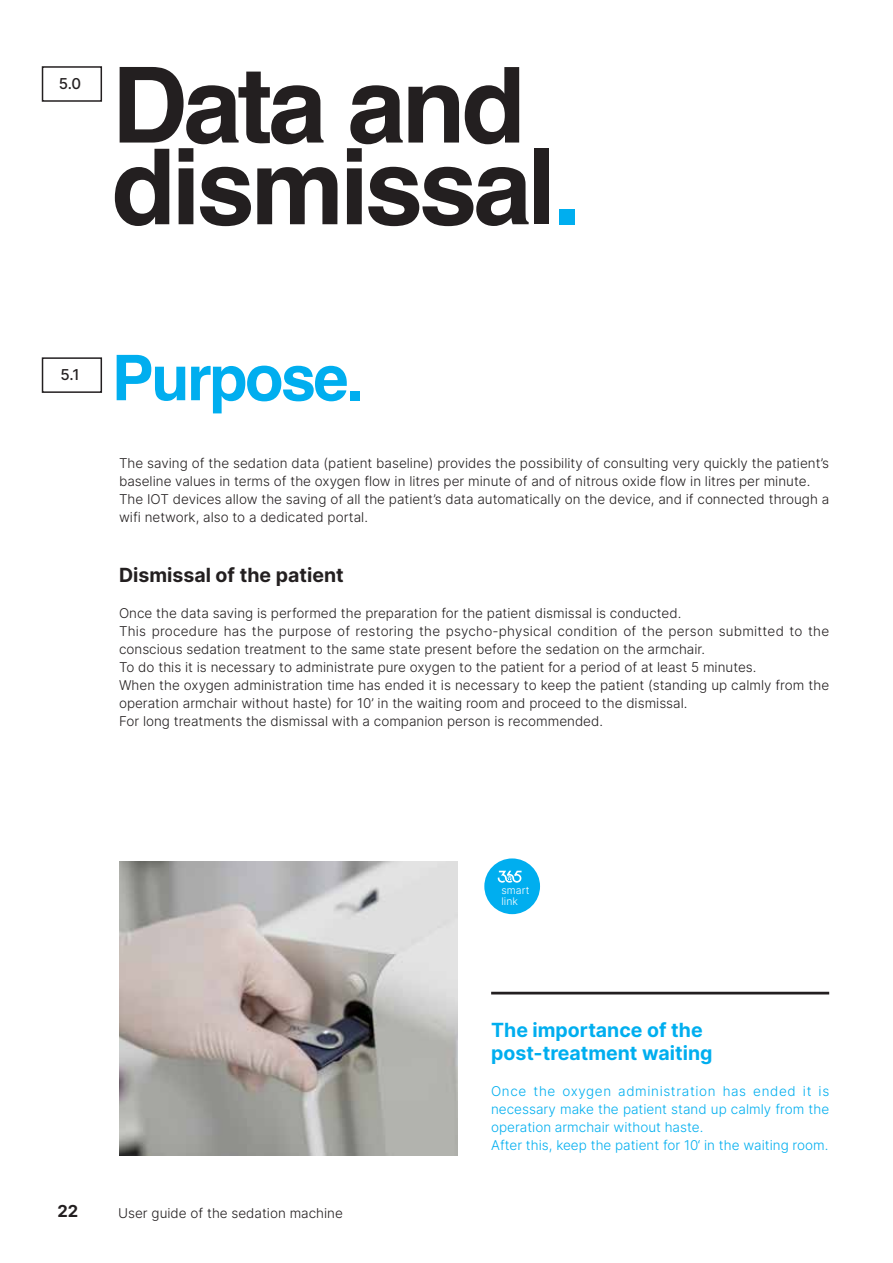
<style>
.page{position:relative;width:893px;height:1263px;background:#fff}
.page>*{position:absolute;margin:0;border:0;box-sizing:border-box;transform-origin:0 0}
.t1{font:700 105px/81.8px "Helvetica";letter-spacing:-.04em;color:#231f20}
.t2{font:700 63px "Helvetica";letter-spacing:-.04em;color:#00aeef}
.t3{font:19.5px/23.4px "Inter";color:#00aeef}
.t4{font:19.5px "Inter";color:#231f20}
.t5{font:16.5px "Inter";color:#231f20}
.t6{font:15px "Inter";color:#231f20}
.t7{font:300 13.5px/18px "Inter";color:#231f20}
.t8{font:300 13.5px/18px "Inter";color:#00aeef}
.t9{font:300 10.5px/10.5px "Inter";color:#fff}
.s1{color:#00aeef}
</style>
<div class="page">
<hr style="left:491px;top:992px;width:338px;height:2px;background:#231f20">
<div style="left:42px;top:66px;width:60px;height:36px;border:2px solid #231f20"></div>
<img style="left:119px;top:861px;width:338px;height:294px">
<div style="left:484px;top:858px;width:56px;height:56px;background:#00aeef;border-radius:50%"></div>
<svg style="left:498px;top:871px;width:24px;height:12px"></svg>
<div style="left:42px;top:357px;width:60px;height:36px;border:2px solid #231f20"></div>
<p class="t6" style="left:59px;top:73px;width:24px">5.0</p>
<h1 class="t1" style="left:112px;top:76px;width:471px">Data and dismissal<span class="s1">.</span></h1>
<p class="t6" style="left:61px;top:364px;width:20px">5.1</p>
<h2 class="t2" style="left:112px;top:340px;width:253px">Purpose.</h2>
<p class="t7" style="left:119px;top:454px;width:712px">The saving of the sedation data (patient baseline) provides the possibility of consulting very quickly the patient’s baseline values in terms of the oxygen flow in litres per minute of and of nitrous oxide flow in litres per minute.<br>The IOT devices allow the saving of all the patient’s data automatically on the device, and if connected through a wifi network, also to a dedicated portal.</p>
<h3 class="t4" style="left:119px;top:560px;width:226px">Dismissal of the patient</h3>
<p class="t7" style="left:119px;top:603px;width:712px">Once the data saving is performed the preparation for the patient dismissal is conducted.<br>This procedure has the purpose of restoring the psycho-physical condition of the person submitted to the conscious sedation treatment to the same state present before the sedation on the armchair.<br>To do this it is necessary to administrate pure oxygen to the patient for a period of at least 5 minutes.<br>When the oxygen administration time has ended it is necessary to keep the patient (standing up calmly from the operation armchair without haste) for 10’ in the waiting room and proceed to the dismissal.<br>For long treatments the dismissal with a companion person is recommended.</p>
<p class="t9" style="left:501px;top:885px;width:30px">smart link</p>
<h3 class="t3" style="left:491px;top:1017px;width:223px">The importance of the post-treatment waiting</h3>
<p class="t8" style="left:491px;top:1082px;width:340px">Once the oxygen administration has ended it is necessary make the patient stand up calmly from the operation armchair without haste.<br>After this, keep the patient for 10‘ in the waiting room.</p>
<p class="t5" style="left:57px;top:1199px;width:22px">22</p>
<p class="t7" style="left:118px;top:1203px;width:226px">User guide of the sedation machine</p>
</div>
